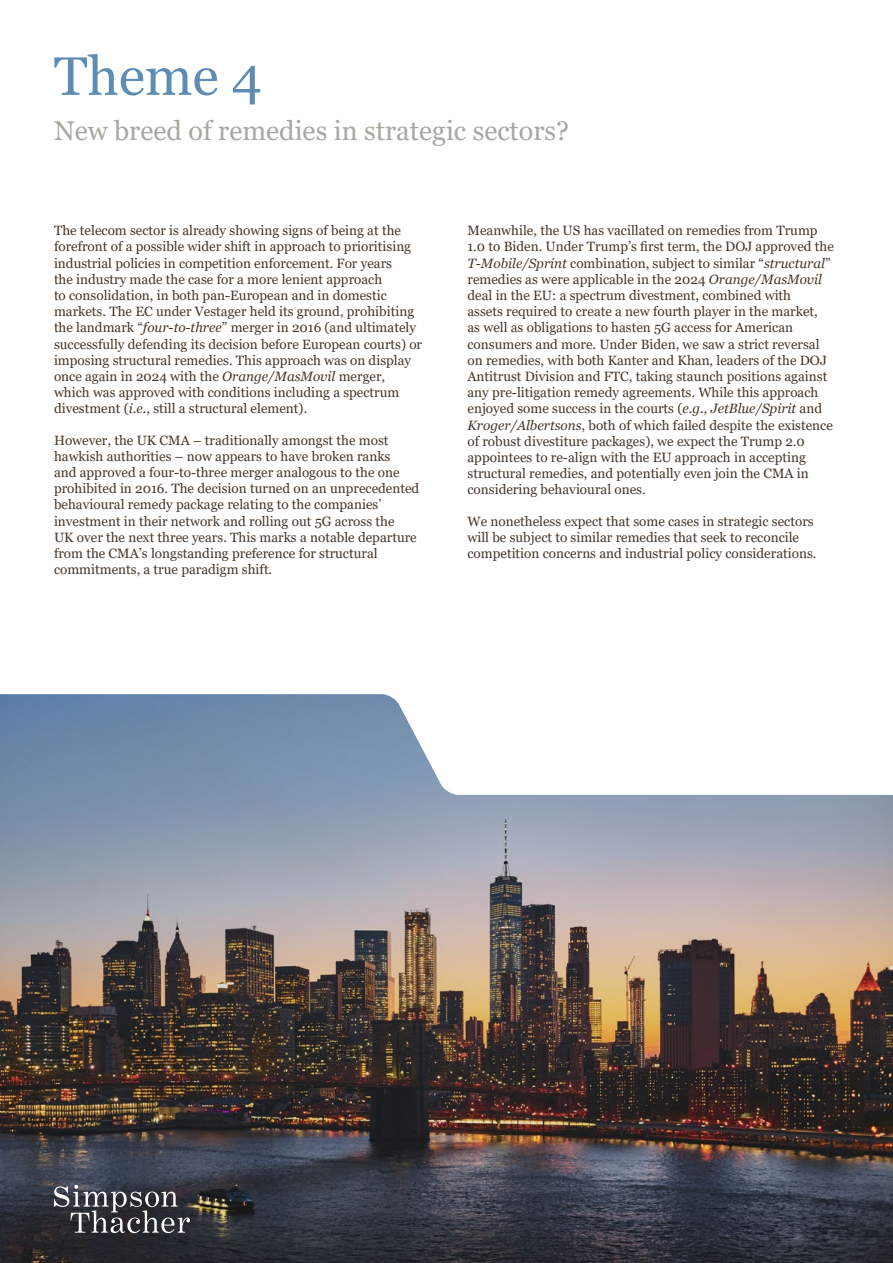
<style>
.page{position:relative;width:893px;height:1263px;background:#fff}
.page>*{position:absolute;margin:0;border:0;box-sizing:border-box;transform-origin:0 0}
.t1{font:54px "Georgia";color:#5d8db5}
.t2{font:27px "Georgia";color:#a7a89f}
.t3{font:13.5px/16.2px "Georgia";color:#473729}
.s1{font-style:italic}
</style>
<div class="page">
<img style="left:0;top:694px;width:893px;height:569px">
<svg style="left:54px;top:1185px;width:136px;height:48px;background:#55565d"></svg>
<h1 class="t1" style="left:54px;top:44px;width:210px">Theme 4</h1>
<h2 class="t2" style="left:54px;top:115px;width:517px">New breed of remedies in strategic sectors?</h2>
<p class="t3" style="left:54px;top:223px;width:370px">The telecom sector is already showing signs of being at the forefront of a possible wider shift in approach to prioritising industrial policies in competition enforcement. For years<br>the industry made the case for a more lenient approach<br>to consolidation, in both pan-European and in domestic markets. The EC under Vestager held its ground, prohibiting the landmark “<span class="s1">four-to-three</span>” merger in 2016 (and ultimately successfully defending its decision before European courts) or imposing structural remedies. This approach was on display once again in 2024 with the <span class="s1">Orange/MasMovil</span> merger, which was approved with conditions including a spectrum divestment (<span class="s1">i.e.</span>, still a structural element).</p>
<p class="t3" style="left:54px;top:432px;width:367px">However, the UK CMA – traditionally amongst the most hawkish authorities – now appears to have broken ranks<br>and approved a four-to-three merger analogous to the one prohibited in 2016. The decision turned on an unprecedented behavioural remedy package relating to the companies’ investment in their network and rolling out 5G across the<br>UK over the next three years. This marks a notable departure from the CMA’s longstanding preference for structural commitments, a true paradigm shift.</p>
<p class="t3" style="left:467px;top:223px;width:368px">Meanwhile, the US has vacillated on remedies from Trump 1.0 to Biden. Under Trump’s first term, the DOJ approved the <span class="s1">T-Mobile/Sprint</span> combination, subject to similar “<span class="s1">structural</span>” remedies as were applicable in the 2024 <span class="s1">Orange/MasMovil </span>deal in the EU: a spectrum divestment, combined with<br>assets required to create a new fourth player in the market,<br>as well as obligations to hasten 5G access for American consumers and more. Under Biden, we saw a strict reversal on remedies, with both Kanter and Khan, leaders of the DOJ Antitrust Division and FTC, taking staunch positions against any pre‑litigation remedy agreements. While this approach enjoyed some success in the courts (<span class="s1">e.g., JetBlue/Spirit</span> and <span class="s1">Kroger/Albertsons</span>, both of which failed despite the existence of robust divestiture packages), we expect the Trump 2.0 appointees to re-align with the EU approach in accepting structural remedies, and potentially even join the CMA in considering behavioural ones.</p>
<p class="t3" style="left:467px;top:513px;width:350px">We nonetheless expect that some cases in strategic sectors will be subject to similar remedies that seek to reconcile competition concerns and industrial policy considerations.</p>
</div>
